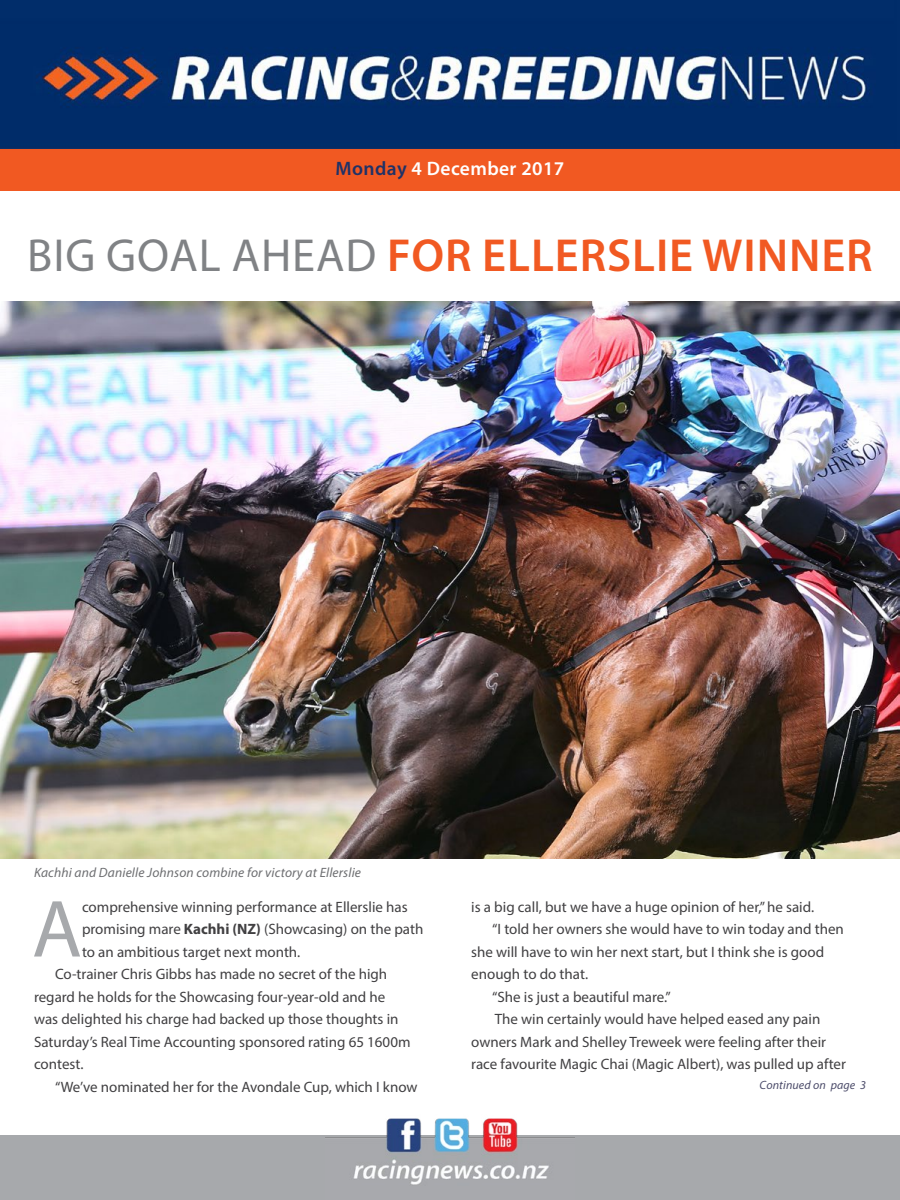
<style>
.page{position:relative;width:900px;height:1200px;background:#fff}
.page>*{position:absolute;margin:0;border:0;box-sizing:border-box;transform-origin:0 0}
.t1{font:81.75px "Myriad Pro";color:#a7a9ac}
.t2{font:600 46.5px "Myriad Pro";letter-spacing:.02em;color:#f15922}
.t3{font:600 19.5px "Myriad Pro";letter-spacing:.02em;color:#fff}
.t4{font:15px "Myriad Pro";color:#414042}
.t5{font:italic 13.5px "Myriad Pro";letter-spacing:.01em;color:#6d6e71}
.t6{font:italic 12px "Myriad Pro";letter-spacing:.01em;color:#4d4d6b}
.s1{color:#203267}
.s2{font-weight:400;color:#808285}
.s3{font-weight:700}
</style>
<div class="page">
<div style="left:0;top:148px;width:900px;height:43px;background:#f15922"></div>
<div style="left:0;top:1136px;width:900px;height:64px;background:#a7a9ac"></div>
<img style="left:0;top:0;width:900px;height:148px">
<img style="left:325px;top:1118px;width:250px;height:67px">
<img style="left:0;top:302px;width:900px;height:556px">
<h3 class="t3" style="left:336px;top:156px;width:230px"><span class="s1">MONDAY</span> 4 DECEMBER 2017</h3>
<h2 class="t2" style="left:27px;top:226px;width:847px"><span class="s2">Big goal ahead</span> FOR ELLERSLIE WINNER</h2>
<p class="t5" style="left:34px;top:864px;width:329px">Kachhi and Danielle Johnson combine for victory at Ellerslie</p>
<h1 class="t1" style="left:32px;top:879px;width:52px">A</h1>
<p class="t4" style="left:82px;top:897px;width:327px">comprehensive winning performance at Ellerslie has</p>
<p class="t4" style="left:82px;top:920px;width:343px">promising mare <span class="s3">Kachhi (NZ)</span> (Showcasing) on the path</p>
<p class="t4" style="left:82px;top:942px;width:220px">to an ambitious target next month.</p>
<p class="t4" style="left:55px;top:965px;width:334px">Co-trainer Chris Gibbs has made no secret of the high</p>
<p class="t4" style="left:34px;top:987px;width:353px">regard he holds for the Showcasing four-year-old and he</p>
<p class="t4" style="left:34px;top:1010px;width:366px">was delighted his charge had backed up those thoughts in</p>
<p class="t4" style="left:34px;top:1032px;width:378px">Saturday’s Real Time Accounting sponsored rating 65 1600m</p>
<p class="t4" style="left:34px;top:1055px;width:51px">contest.</p>
<p class="t4" style="left:55px;top:1077px;width:364px">“We’ve nominated her for the Avondale Cup, which I know</p>
<p class="t4" style="left:471px;top:897px;width:344px">is a big call, but we have a huge opinion of her,” he said.</p>
<p class="t4" style="left:492px;top:920px;width:353px">“I told her owners she would have to win today and then</p>
<p class="t4" style="left:471px;top:942px;width:354px">she will have to win her next start, but I think she is good</p>
<p class="t4" style="left:471px;top:965px;width:118px">enough to do that.</p>
<p class="t4" style="left:492px;top:987px;width:180px">“She is just a beautiful mare.”</p>
<p class="t4" style="left:495px;top:1010px;width:327px">The win certainly would have helped eased any pain</p>
<p class="t4" style="left:471px;top:1032px;width:356px">owners Mark and Shelley Treweek were feeling after their</p>
<p class="t4" style="left:471px;top:1055px;width:376px">race favourite Magic Chai (Magic Albert), was pulled up after</p>
<p class="t6" style="left:760px;top:1077px;width:108px">Continued on page 3</p>
</div>
